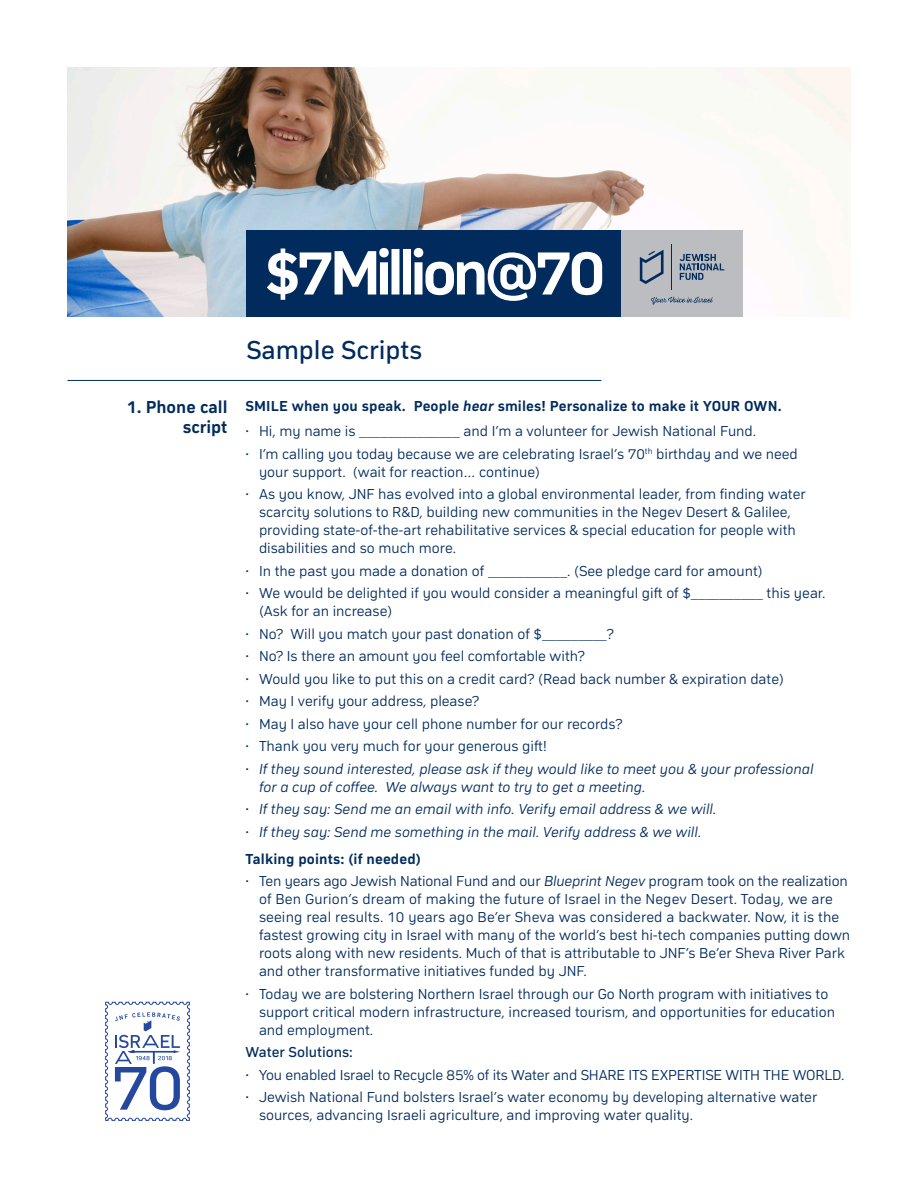
<style>
.page{position:relative;width:918px;height:1188px;background:#fff}
.page>*{position:absolute;margin:0;border:0;box-sizing:border-box;transform-origin:0 0}
.Pre_Header{font:27px "Compasse";color:#002b5c}
.Level_Heading{font:700 18px/19.5px "Compasse";color:#002b5c;text-align:right}
.t1{font:300 15px/18px "Compasse";color:#002b5c}
.t2{font:italic 300 15px/18px "Compasse";color:#002b5c}
.Benefit_List{font:700 15px "Compasse";letter-spacing:.01em;color:#002b5c}
.Benefit_List-2{font:15px "Compasse";color:#002b5c}
.s1{font-style:italic}
.s2{font-weight:400}
.s3{font-weight:400;font-style:normal}
</style>
<div class="page">
<hr style="left:68px;top:380px;width:533px;height:1px;background:#002b5c">
<img style="left:68px;top:68px;width:782px;height:248px">
<div style="left:367px;top:230px;width:376px;height:86px;background:#bcbdc0"></div>
<div style="left:246px;top:230px;width:375px;height:86px;background:#002b5c"></div>
<svg style="left:267px;top:248px;width:335px;height:53px"></svg>
<svg style="left:640px;top:250px;width:24px;height:34px"></svg>
<hr style="left:671px;top:244px;width:1px;height:46px;background:#002b5c">
<svg style="left:680px;top:254px;width:44px;height:26px"></svg>
<svg style="left:651px;top:297px;width:62px;height:8px"></svg>
<svg style="left:105px;top:1002px;width:85px;height:119px"></svg>
<p class="Level_Heading" style="left:126px;top:397px;width:103px">1. Phone call script</p>
<p class="Pre_Header" style="left:246px;top:334px;width:178px">Sample Scripts</p>
<p class="Benefit_List" style="left:246px;top:397px;width:538px">SMILE when you speak. People <span class="s1">hear</span> smiles! Personalize to make it YOUR OWN.</p>
<p class="t1" style="left:246px;top:422px;width:512px"><span class="s2">·</span> Hi, my name is ______________ and I’m a volunteer for Jewish National Fund.</p>
<p class="t1" style="left:259px;top:445px;width:540px;text-indent:-14px"><span class="s2">·</span> I’m calling you today because we are celebrating Israel’s 70<sup>th</sup> birthday and we need your support. (wait for reaction… continue)</p>
<p class="t1" style="left:259px;top:485px;width:548px;text-indent:-14px"><span class="s2">·</span> As you know, JNF has evolved into a global environmental leader, from finding water scarcity solutions to R&amp;D, building new communities in the Negev Desert &amp; Galilee, providing state-of-the-art rehabilitative services &amp; special education for people with disabilities and so much more.</p>
<p class="t1" style="left:246px;top:562px;width:519px"><span class="s2">·</span> In the past you made a donation of ___________. (See pledge card for amount)</p>
<p class="t1" style="left:259px;top:584px;width:568px;text-indent:-14px"><span class="s2">·</span> We would be delighted if you would consider a meaningful gift of $__________ this year. (Ask for an increase)</p>
<p class="t1" style="left:246px;top:625px;width:370px"><span class="s2">·</span> No? Will you match your past donation of $_________?</p>
<p class="t1" style="left:246px;top:647px;width:341px"><span class="s2">·</span> No? Is there an amount you feel comfortable with?</p>
<p class="t1" style="left:246px;top:670px;width:540px"><span class="s2">·</span> Would you like to put this on a credit card? (Read back number &amp; expiration date)</p>
<p class="t1" style="left:246px;top:692px;width:235px"><span class="s2">·</span> May I verify your address, please?</p>
<p class="t1" style="left:246px;top:715px;width:378px"><span class="s2">·</span> May I also have your cell phone number for our records?</p>
<p class="t1" style="left:246px;top:737px;width:303px"><span class="s2">·</span> Thank you very much for your generous gift!</p>
<p class="t2" style="left:259px;top:760px;width:556px;text-indent:-14px"><span class="s3">·</span> If they sound interested, please ask if they would like to meet you &amp; your professional for a cup of coffee. We always want to try to get a meeting.</p>
<p class="t2" style="left:246px;top:800px;width:473px"><span class="s3">·</span> If they say: Send me an email with info. Verify email address &amp; we will.</p>
<p class="t2" style="left:246px;top:823px;width:457px"><span class="s3">·</span> If they say: Send me something in the mail. Verify address &amp; we will.</p>
<p class="Benefit_List" style="left:246px;top:850px;width:177px">Talking points: (if needed)</p>
<p class="t1" style="left:259px;top:872px;width:593px;text-indent:-14px"><span class="s2">·</span> Ten years ago Jewish National Fund and our <span class="s1">Blueprint Negev</span> program took on the realization of Ben Gurion’s dream of making the future of Israel in the Negev Desert. Today, we are seeing real results. 10 years ago Be’er Sheva was considered a backwater. Now, it is the fastest growing city in Israel with many of the world’s best hi-tech companies putting down roots along with new residents. Much of that is attributable to JNF’s Be’er Sheva River Park and other transformative initiatives funded by JNF.</p>
<p class="t1" style="left:259px;top:985px;width:578px;text-indent:-14px"><span class="s2">·</span> Today we are bolstering Northern Israel through our Go North program with initiatives to support critical modern infrastructure, increased tourism, and opportunities for education and employment.</p>
<p class="Benefit_List-2" style="left:246px;top:1044px;width:109px">Water Solutions:</p>
<p class="t1" style="left:246px;top:1066px;width:600px"><span class="s2">·</span> You enabled Israel to Recycle 85% of its Water and SHARE ITS EXPERTISE WITH THE WORLD.</p>
<p class="t1" style="left:259px;top:1088px;width:560px;text-indent:-14px"><span class="s2">·</span> Jewish National Fund bolsters Israel’s water economy by developing alternative water sources, advancing Israeli agriculture, and improving water quality.</p>
</div>
